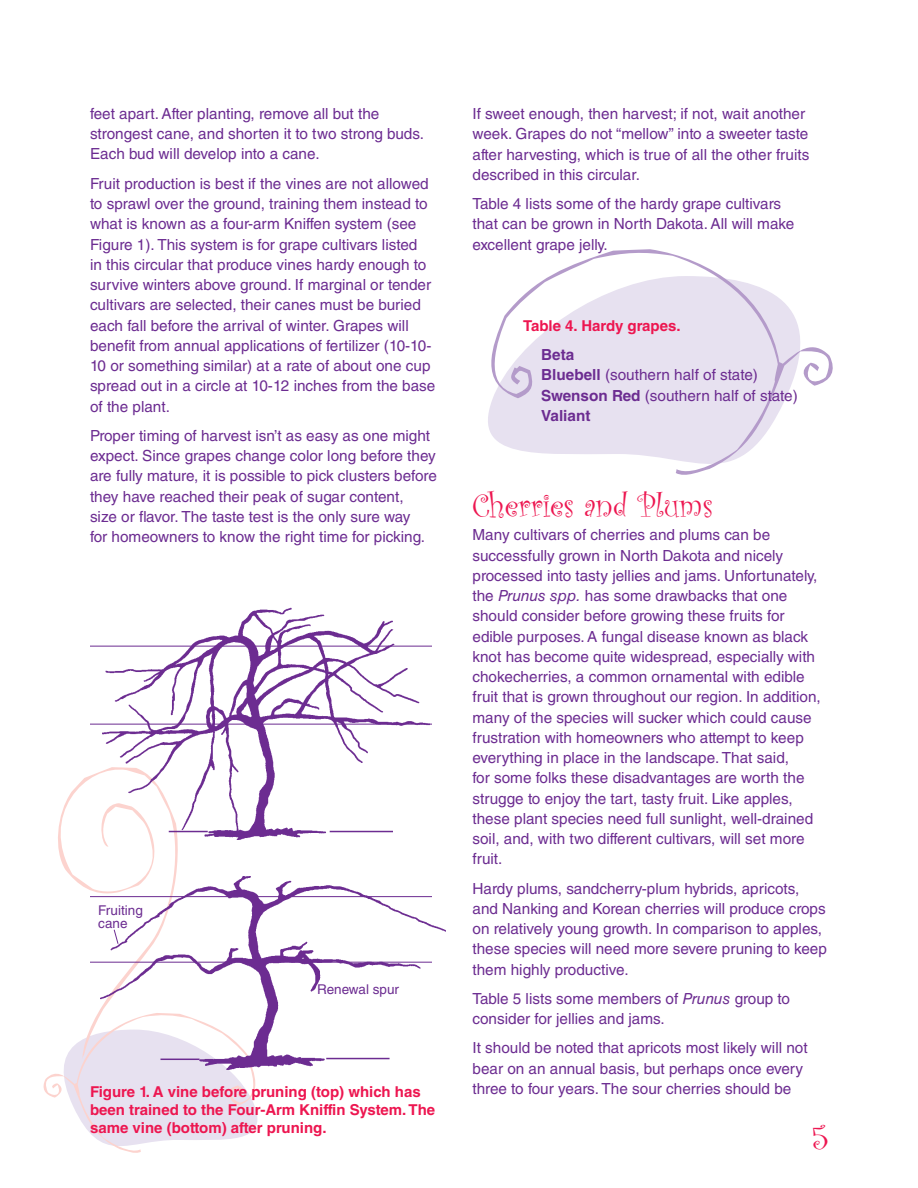
<style>
.page{position:relative;width:918px;height:1188px;background:#fff}
.page>*{position:absolute;margin:0;border:0;box-sizing:border-box;transform-origin:0 0}
.Subhead_2{font:33px "Curlz";color:#ed1650}
.Body_text{font:15.3px/20.2px "Helvetica LT Std";color:#6c2c91}
.Body_text-2{font:700 15.3px "Helvetica LT Std";color:#6c2c91}
.Body_text-3{font:700 15px/18px "Helvetica LT Std";color:#ed1650}
.t1{font:13.5px/12.8px "Helvetica LT Std";color:#6c2c91}
.s1{font-weight:700}
.s2{font-style:italic}
</style>
<div class="page">
<svg style="left:488px;top:249px;width:345px;height:226px;fill:#e7e1f0"></svg>
<img style="left:259px;top:880px;width:187px;height:188px">
<img style="left:102px;top:608px;width:327px;height:230px">
<hr style="left:330px;top:831px;width:63px;height:1px;background:#6c2c91">
<hr style="left:326px;top:1058px;width:64px;height:1px;background:#6c2c91">
<hr style="left:90px;top:724px;width:342px;height:1px;background:#6c2c91">
<hr style="left:90px;top:646px;width:342px;height:1px;background:#6c2c91">
<hr style="left:90px;top:896px;width:342px;height:1px;background:#6c2c91">
<hr style="left:90px;top:962px;width:342px;height:1px;background:#6c2c91">
<svg style="left:43px;top:767px;width:216px;height:386px"></svg>
<p class="Body_text" style="left:90px;top:103px;width:336px">feet apart. After planting, remove all but the strongest cane, and shorten it to two strong buds.<br>Each bud will develop into a cane.</p>
<p class="Body_text" style="left:90px;top:173px;width:347px">Fruit production is best if the vines are not allowed to sprawl over the ground, training them instead to what is known as a four-arm Kniffen system (see Figure 1). This system is for grape cultivars listed<br>in this circular that produce vines hardy enough to survive winters above ground. If marginal or tender cultivars are selected, their canes must be buried each fall before the arrival of winter. Grapes will benefit from annual applications of fertilizer (10-10- 10 or something similar) at a rate of about one cup spread out in a circle at 10-12 inches from the base of the plant.</p>
<p class="Body_text" style="left:90px;top:425px;width:348px">Proper timing of harvest isn’t as easy as one might expect. Since grapes change color long before they are fully mature, it is possible to pick clusters before they have reached their peak of sugar content,<br>size or flavor. The taste test is the only sure way<br>for homeowners to know the right time for picking.</p>
<p class="t1" style="left:98px;top:904px;width:46px">Fruiting cane</p>
<p class="t1" style="left:317px;top:983px;width:83px">Renewal spur</p>
<p class="Body_text-3" style="left:90px;top:1082px;width:347px">Figure 1. A vine before pruning (top) which has been trained to the Four-Arm Kniffin System. The same vine (bottom) after pruning.</p>
<p class="Body_text" style="left:472px;top:104px;width:338px">If sweet enough, then harvest; if not, wait another week. Grapes do not “mellow” into a sweeter taste after harvesting, which is true of all the other fruits described in this circular.</p>
<p class="Body_text" style="left:472px;top:194px;width:323px">Table 4 lists some of the hardy grape cultivars that can be grown in North Dakota. All will make excellent grape jelly.</p>
<p class="Body_text-3" style="left:523px;top:316px;width:159px">Table 4. Hardy grapes.</p>
<p class="Body_text-2" style="left:541px;top:345px;width:35px">Beta</p>
<p class="Body_text" style="left:541px;top:365px;width:218px"><span class="s1">Bluebell</span> (southern half of state)</p>
<p class="Body_text" style="left:541px;top:385px;width:258px"><span class="s1">Swenson Red</span> (southern half of state)</p>
<p class="Body_text-2" style="left:541px;top:406px;width:51px">Valiant</p>
<p class="Subhead_2" style="left:472px;top:482px;width:242px">Cherries and Plums</p>
<p class="Body_text" style="left:472px;top:525px;width:350px">Many cultivars of cherries and plums can be successfully grown in North Dakota and nicely processed into tasty jellies and jams. Unfortunately, the <span class="s2">Prunus spp.</span> has some drawbacks that one should consider before growing these fruits for edible purposes. A fungal disease known as black knot has become quite widespread, especially with chokecherries, a common ornamental with edible fruit that is grown throughout our region. In addition, many of the species will sucker which could cause frustration with homeowners who attempt to keep everything in place in the landscape. That said,<br>for some folks these disadvantages are worth the strugge to enjoy the tart, tasty fruit. Like apples, these plant species need full sunlight, well-drained soil, and, with two different cultivars, will set more fruit.</p>
<p class="Body_text" style="left:472px;top:878px;width:356px">Hardy plums, sandcherry-plum hybrids, apricots, and Nanking and Korean cherries will produce crops on relatively young growth. In comparison to apples, these species will need more severe pruning to keep them highly productive.</p>
<p class="Body_text" style="left:472px;top:988px;width:319px">Table 5 lists some members of <span class="s2">Prunus</span> group to consider for jellies and jams.</p>
<p class="Body_text" style="left:472px;top:1038px;width:337px">It should be noted that apricots most likely will not bear on an annual basis, but perhaps once every three to four years. The sour cherries should be</p>
<h1 class="Subhead_2" style="left:811px;top:1115px;width:18px">5</h1>
</div>
